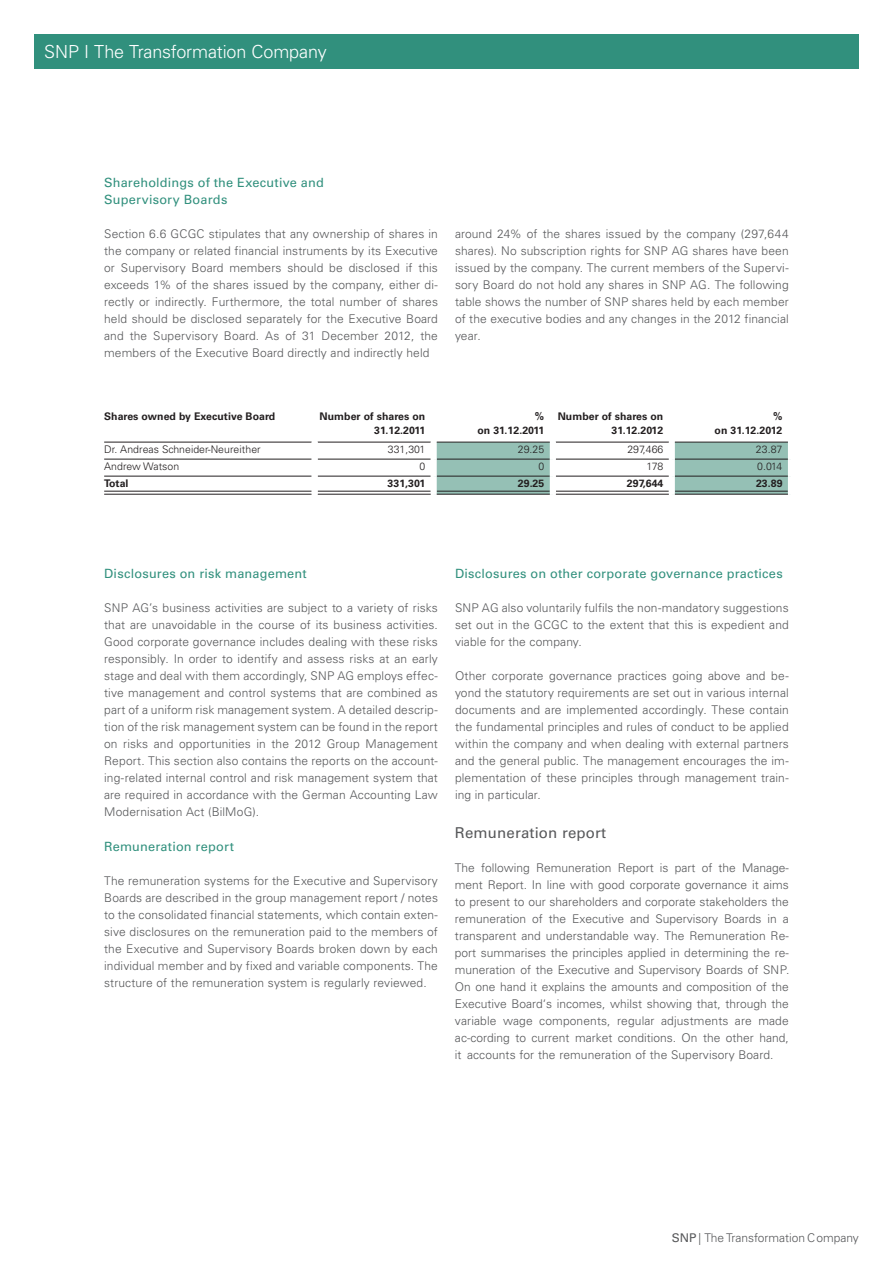
<style>
.page{position:relative;width:893px;height:1263px;background:#fff}
.page>*{position:absolute;margin:0;border:0;box-sizing:border-box;transform-origin:0 0}
.t1{font:300 18px "Univers LT Std";letter-spacing:-.01em;color:#fff}
.t2{font:15px "Univers LT Std";letter-spacing:.01em;color:#57585a}
.t3{font:12.75px/17px "Univers LT Std";letter-spacing:.015em;color:#31907d}
.t4{font:300 12px/17px "Univers LT Std";letter-spacing:.005em;color:#57585a;text-align:justify}
.t5{font:700 10.5px/13.5px "Univers LT Std";letter-spacing:.005em;color:#231f20;text-align:right}
.t6{font:300 10.5px "Univers LT Std";letter-spacing:.005em;color:#231f20}
.s1{font-weight:400}
</style>
<div class="page">
<div style="left:34px;top:34px;width:825px;height:34px;background:#31907d"></div>
<svg style="left:437px;top:443px;width:351px;height:51px"></svg>
<hr style="left:104px;top:459px;width:208px;height:1px;background:#231f20">
<hr style="left:104px;top:442px;width:208px;height:1px;background:#231f20">
<hr style="left:318px;top:442px;width:113px;height:1px;background:#231f20">
<hr style="left:556px;top:442px;width:113px;height:1px;background:#231f20">
<hr style="left:318px;top:459px;width:113px;height:1px;background:#231f20">
<hr style="left:437px;top:459px;width:113px;height:1px;background:#231f20">
<hr style="left:556px;top:459px;width:113px;height:1px;background:#231f20">
<hr style="left:675px;top:459px;width:113px;height:1px;background:#231f20">
<hr style="left:318px;top:476px;width:113px;height:1px;background:#231f20">
<hr style="left:437px;top:476px;width:113px;height:1px;background:#231f20">
<hr style="left:556px;top:476px;width:113px;height:1px;background:#231f20">
<hr style="left:675px;top:476px;width:113px;height:1px;background:#231f20">
<hr style="left:104px;top:476px;width:208px;height:1px;background:#231f20">
<div style="left:669px;top:442px;width:6px;height:17px;background:#fff"></div>
<div style="left:669px;top:459px;width:6px;height:17px;background:#fff"></div>
<div style="left:669px;top:476px;width:6px;height:19px;background:#fff"></div>
<hr style="left:318px;top:494px;width:113px;height:1px;background:#231f20">
<hr style="left:556px;top:494px;width:113px;height:1px;background:#231f20">
<hr style="left:104px;top:494px;width:208px;height:1px;background:#231f20">
<div style="left:550px;top:442px;width:6px;height:17px;background:#fff"></div>
<div style="left:550px;top:459px;width:6px;height:17px;background:#fff"></div>
<div style="left:550px;top:476px;width:6px;height:19px;background:#fff"></div>
<hr style="left:437px;top:442px;width:113px;height:1px;background:#231f20">
<hr style="left:675px;top:442px;width:113px;height:1px;background:#231f20">
<hr style="left:437px;top:494px;width:113px;height:1px;background:#231f20">
<hr style="left:675px;top:494px;width:113px;height:1px;background:#231f20">
<hr style="left:104px;top:491px;width:207px;height:1px;background:#231f20">
<hr style="left:318px;top:491px;width:113px;height:1px;background:#231f20">
<hr style="left:437px;top:491px;width:113px;height:1px;background:#231f20">
<hr style="left:556px;top:491px;width:113px;height:1px;background:#231f20">
<hr style="left:675px;top:491px;width:113px;height:1px;background:#231f20">
<h1 class="t1" style="left:44px;top:40px;width:284px">SNP I The Transformation Company</h1>
<p class="t3" style="left:104px;top:174px;width:221px">Shareholdings of the Executive and<br>Supervisory Boards</p>
<p class="t4" style="left:104px;top:225px;width:335px">Section 6.6 GCGC stipulates that any ownership of shares in the company or related financial instruments by its Executive or Supervisory Board members should be disclosed if this exceeds 1% of the shares issued by the company, either di&shy;rectly or indirectly. Furthermore, the total number of shares held should be disclosed separately for the Executive Board and the Supervisory Board. As of 31 December 2012, the members of the Executive Board directly and indirectly held</p>
<p class="t4" style="left:455px;top:225px;width:335px">around 24% of the shares issued by the company (297,644 shares). No subscription rights for SNP AG shares have been issued by the company. The current members of the Supervi&shy;sory Board do not hold any shares in SNP AG. The following table shows the number of SNP shares held by each member of the executive bodies and any changes in the 2012 financial year.</p>
<p class="t5" style="left:104px;top:410px;width:173px">Shares owned by Executive Board</p>
<p class="t5" style="left:320px;top:410px;width:107px">Number of shares on<br>31.12.2011</p>
<p class="t5" style="left:477px;top:410px;width:68px">%<br>on 31.12.2011</p>
<p class="t5" style="left:558px;top:410px;width:107px">Number of shares on<br>31.12.2012</p>
<p class="t5" style="left:715px;top:410px;width:69px">%<br>on 31.12.2012</p>
<p class="t6" style="left:104px;top:443px;width:158px">Dr. Andreas Schneider-Neureither</p>
<p class="t6" style="left:388px;top:443px;width:39px">331,301</p>
<p class="t6" style="left:518px;top:443px;width:28px">29.25</p>
<p class="t6" style="left:627px;top:443px;width:38px">297,466</p>
<p class="t6" style="left:756px;top:443px;width:28px">23.87</p>
<p class="t6" style="left:104px;top:460px;width:77px">Andrew Watson</p>
<p class="t6" style="left:419px;top:460px;width:7px">0</p>
<p class="t6" style="left:538px;top:460px;width:7px">0</p>
<p class="t6" style="left:646px;top:460px;width:18px">178</p>
<p class="t6" style="left:757px;top:460px;width:27px">0.014</p>
<p class="t5" style="left:104px;top:477px;width:26px">Total</p>
<p class="t5" style="left:388px;top:477px;width:39px">331,301</p>
<p class="t5" style="left:518px;top:477px;width:28px">29.25</p>
<p class="t5" style="left:627px;top:477px;width:38px">297,644</p>
<p class="t5" style="left:756px;top:477px;width:28px">23.89</p>
<p class="t3" style="left:104px;top:565px;width:204px">Disclosures on risk management</p>
<p class="t4" style="left:104px;top:600px;width:335px">SNP AG’s business activities are subject to a variety of risks that are unavoidable in the course of its business activities.<br>Good corporate governance includes dealing with these risks responsibly. In order to identify and assess risks at an early stage and deal with them accordingly, SNP AG employs effec&shy;tive management and control systems that are combined as part of a uniform risk management system. A detailed descrip&shy;tion of the risk management system can be found in the report on risks and opportunities in the 2012 Group Management Report. This section also contains the reports on the account&shy;ing-related internal control and risk management system that are required in accordance with the German Accounting Law Modernisation Act (BilMoG).</p>
<p class="t3" style="left:104px;top:837px;width:131px">Remuneration report</p>
<p class="t4" style="left:104px;top:872px;width:335px">The remuneration systems for the Executive and Supervisory Boards are described in the group management report / notes to the consolidated financial statements, which contain exten&shy;sive disclosures on the remuneration paid to the members of the Executive and Supervisory Boards broken down by each individual member and by fixed and variable components. The structure of the remuneration system is regularly reviewed.</p>
<p class="t3" style="left:455px;top:565px;width:329px">Disclosures on other corporate governance practices</p>
<p class="t4" style="left:455px;top:600px;width:335px">SNP AG also voluntarily fulfils the non-mandatory suggestions set out in the GCGC to the extent that this is expedient and viable for the company.</p>
<p class="t4" style="left:455px;top:668px;width:335px">Other corporate governance practices going above and be&shy;yond the statutory requirements are set out in various internal documents and are implemented accordingly. These contain the fundamental principles and rules of conduct to be applied within the company and when dealing with external partners and the general public. The management encourages the im&shy;plementation of these principles through management train&shy;ing in particular.</p>
<p class="t2" style="left:455px;top:824px;width:153px">Remuneration report</p>
<p class="t4" style="left:455px;top:859px;width:336px">The following Remuneration Report is part of the Manage&shy;ment Report. In line with good corporate governance it aims to present to our shareholders and corporate stakeholders the remuneration of the Executive and Supervisory Boards in a transparent and understandable way. The Remuneration Re&shy;port summarises the principles applied in determining the re&shy;muneration of the Executive and Supervisory Boards of SNP.<br>On one hand it explains the amounts and composition of the Executive Board‘s incomes, whilst showing that, through the variable wage components, regular adjustments are made ac-cording to current market conditions. On the other hand, it accounts for the remuneration of the Supervisory Board.</p>
<p class="t4" style="left:672px;top:1229px;width:189px"><span class="s1">SNP</span> | The Transformation Company</p>
</div>
